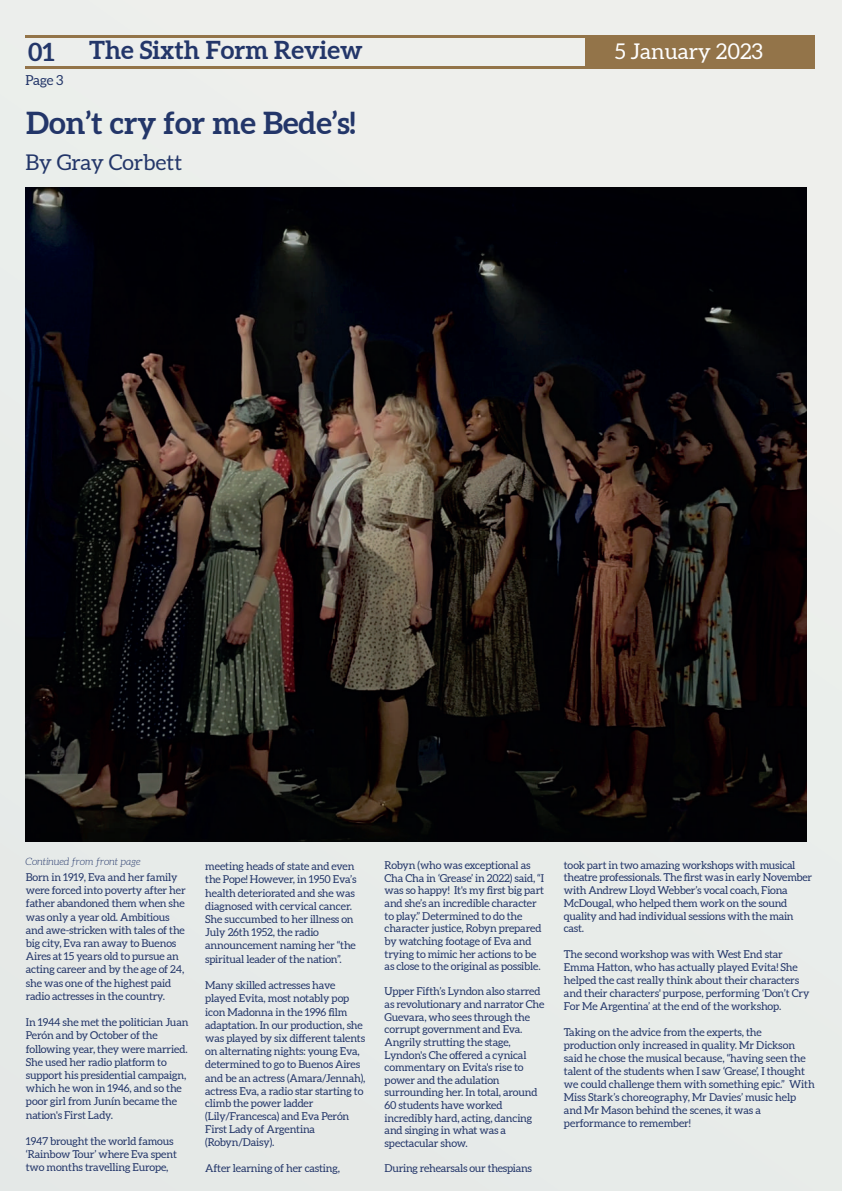
<style>
.page{position:relative;width:842px;height:1191px;background:#e8ece9}
.page>*{position:absolute;margin:0;border:0;box-sizing:border-box;transform-origin:0 0}
.t1{font:700 31px "Aleo";color:#233669}
.t2{font:700 25.3px "Aleo";color:#233669}
.t3{font:21.6px "Aleo";color:#233669}
.t4{font:21.6px "Aleo";color:#fff}
.t5{font:13.8px "Aleo";color:#233669}
.t6{font:10.8px/13.2px "Aleo";letter-spacing:-.015em;color:#233669}
.t7{font:italic 300 10.2px "Aleo";letter-spacing:-.015em;color:#233669}
</style>
<div class="page">
<hr style="left:25px;top:35px;width:790px;height:3px;background:#937449">
<hr style="left:25px;top:66px;width:790px;height:2px;background:#937449">
<div style="left:586px;top:36px;width:229px;height:31px;background:#937449"></div>
<img style="left:25px;top:187px;width:782px;height:654px">
<h2 class="t2" style="left:28px;top:37px;width:28px">01</h2>
<h2 class="t2" style="left:89px;top:35px;width:275px">The Sixth Form Review</h2>
<h3 class="t4" style="left:615px;top:39px;width:150px">5 January 2023</h3>
<p class="t5" style="left:26px;top:72px;width:39px">Page 3</p>
<h1 class="t1" style="left:26px;top:104px;width:331px">Don’t cry for me Bede’s!</h1>
<h3 class="t3" style="left:25px;top:150px;width:158px">By Gray Corbett</h3>
<p class="t7" style="left:25px;top:855px;width:117px">Continued from front page</p>
<p class="t6" style="left:26px;top:871px;width:161px">Born in 1919, Eva and her family were forced into poverty after her father abandoned them when she was only a year old. Ambitious and awe-stricken with tales of the big city, Eva ran away to Buenos<br>Aires at 15 years old to pursue an acting career and by the age of 24, she was one of the highest paid radio actresses in the country.</p>
<p class="t6" style="left:26px;top:1016px;width:164px">In 1944 she met the politician Juan<br>Perón and by October of the following year, they were married.<br>She used her radio platform to support his presidential campaign, which he won in 1946, and so the poor girl from Junín became the nation's First Lady.</p>
<p class="t6" style="left:26px;top:1135px;width:153px">1947 brought the world famous ‘Rainbow Tour’ where Eva spent two months travelling Europe,</p>
<p class="t6" style="left:205px;top:860px;width:153px">meeting heads of state and even the Pope! However, in 1950 Eva’s health deteriorated and she was diagnosed with cervical cancer.<br>She succumbed to her illness on<br>July 26th 1952, the radio announcement naming her “the spiritual leader of the nation”.</p>
<p class="t6" style="left:205px;top:979px;width:162px">Many skilled actresses have played Evita, most notably pop icon Madonna in the 1996 film adaptation. In our production, she was played by six different talents on alternating nights: young Eva, determined to go to Buenos Aires and be an actress (Amara/Jennah), actress Eva, a radio star starting to climb the power ladder (Lily/Francesca) and Eva Perón<br>First Lady of Argentina (Robyn/Daisy).</p>
<p class="t6" style="left:205px;top:1162px;width:136px">After learning of her casting,</p>
<p class="t6" style="left:385px;top:859px;width:161px;line-height:12.6px">Robyn (who was exceptional as<br>Cha Cha in ‘Grease’ in 2022) said, “I was so happy! It's my first big part and she’s an incredible character to play.” Determined to do the character justice, Robyn prepared by watching footage of Eva and trying to mimic her actions to be as close to the original as possible.</p>
<p class="t6" style="left:385px;top:985px;width:161px;line-height:12.6px">Upper Fifth’s Lyndon also starred as revolutionary and narrator Che<br>Guevara, who sees through the corrupt government and Eva.<br>Angrily strutting the stage,<br>Lyndon's Che offered a cynical commentary on Evita's rise to power and the adulation surrounding her. In total, around<br>60 students have worked incredibly hard, acting, dancing and singing in what was a spectacular show.</p>
<p class="t6" style="left:385px;top:1162px;width:149px">During rehearsals our thespians</p>
<p class="t6" style="left:564px;top:859px;width:250px;line-height:12.7px">took part in two amazing workshops with musical theatre professionals. The first was in early November with Andrew Lloyd Webber’s vocal coach, Fiona McDougal, who helped them work on the sound quality and had individual sessions with the main cast.</p>
<p class="t6" style="left:564px;top:948px;width:247px">The second workshop was with West End star Emma Hatton, who has actually played Evita! She helped the cast really think about their characters and their characters' purpose, performing ‘Don’t Cry For Me Argentina’ at the end of the workshop.</p>
<p class="t6" style="left:564px;top:1026px;width:252px">Taking on the advice from the experts, the production only increased in quality. Mr Dickson said he chose the musical because, “having seen the talent of the students when I saw ‘Grease’, I thought we could challenge them with something epic.” With Miss Stark’s choreography, Mr Davies’ music help and Mr Mason behind the scenes, it was a performance to remember!</p>
</div>
